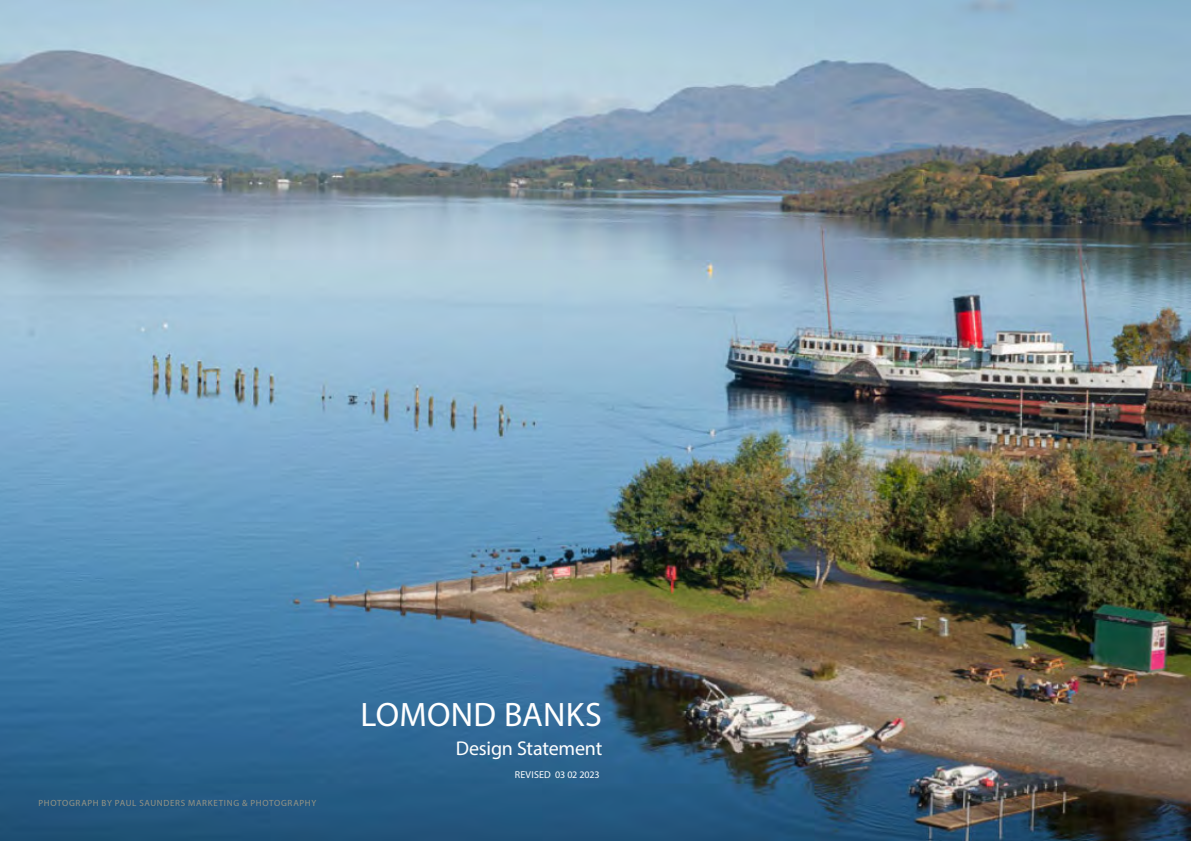
<style>
.page{position:relative;width:1191px;height:842px;background:#fff}
.page>*{position:absolute;margin:0;border:0;box-sizing:border-box;transform-origin:0 0}
.t1{font:34px "Myriad Pro";letter-spacing:.01em;color:#fff}
.t2{font:20px "Myriad Pro";letter-spacing:-.01em;color:#fff}
.t3{font:10px "Myriad Pro";letter-spacing:.01em;color:#fff}
.t4{font:9px "Myriad Pro";letter-spacing:.075em;color:#959484}
</style>
<div class="page">
<img style="left:0;top:0;width:1191px;height:841px">
<p class="t4" style="left:38px;top:798px;width:279px">PHOTOGRAPH BY PAUL SAUNDERS MARKETING &amp; PHOTOGRAPHY</p>
<h1 class="t1" style="left:360px;top:694px;width:243px">LOMOND BANKS</h1>
<h2 class="t2" style="left:456px;top:735px;width:148px">Design Statement</h2>
<p class="t3" style="left:515px;top:768px;width:86px">REVISED 03 02 2023</p>
</div>
